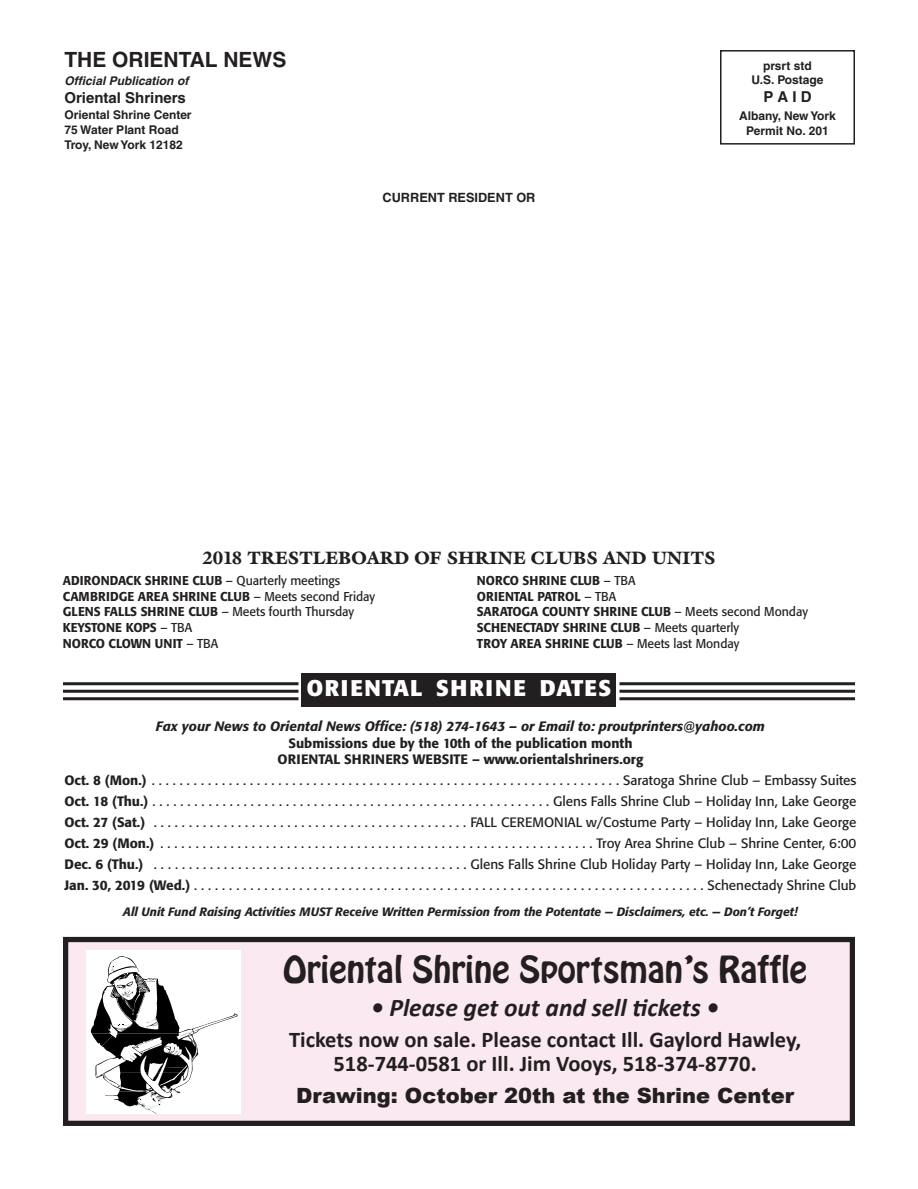
<style>
.page{position:relative;width:918px;height:1189px;background:#fff}
.page>*{position:absolute;margin:0;border:0;box-sizing:border-box;transform-origin:0 0}
.t1{font:33px "Hobo";color:#231f20}
.t2{font:italic 700 25.5px "Calibri";color:#231f20}
.t3{font:700 22.5px/24px "Calibri";color:#231f20;text-align:center}
.t4{font:700 22.5px "Formata";letter-spacing:.07em;color:#fff}
.t5{font:900 21px "Arial";color:#231f20}
.t6{font:700 21px "Helvetica";color:#231f20}
.t7{font:900 18px "Galliard";color:#231f20}
.t8{font:700 15px "Helvetica";color:#231f20}
.t9{font:13.5px/21px "Formata";color:#231f20;text-align:justify}
.t10{font:500 13.5px/16.5px "Formata";color:#231f20;text-align:center}
.t11{font:italic 500 13.5px "Formata";color:#231f20}
.t12{font:500 12.75px/15.8px "Formata";color:#231f20;scale:.96 1}
.t13{font:700 12.75px "Helvetica";color:#231f20}
.t14{font:italic 500 12px "Formata";color:#231f20}
.t15{font:700 12px/15px "Helvetica";color:#231f20;text-align:center}
.t16{font:italic 700 12px "Helvetica";color:#231f20}
.s1{font-weight:400}
.s2{font-weight:500}
</style>
<div class="page">
<div style="left:720px;top:50px;width:135px;height:95px;border:2px solid #231f20"></div>
<div style="left:302px;top:673px;width:314px;height:33px;background:#231f20"></div>
<hr style="left:63px;top:682px;width:235px;height:3px;background:#231f20">
<hr style="left:63px;top:689px;width:235px;height:3px;background:#231f20">
<hr style="left:63px;top:697px;width:235px;height:3px;background:#231f20">
<hr style="left:620px;top:682px;width:235px;height:3px;background:#231f20">
<hr style="left:620px;top:689px;width:235px;height:3px;background:#231f20">
<hr style="left:620px;top:697px;width:235px;height:3px;background:#231f20">
<div style="left:66px;top:939px;width:786px;height:184px;background:#fae9f1"></div>
<div style="left:63px;top:937px;width:792px;height:189px;border:5px solid #231f20"></div>
<div style="left:86px;top:950px;width:155px;height:163px;background:#fff"></div>
<svg style="left:91px;top:956px;width:147px;height:157px"></svg>
<h3 class="t6" style="left:64px;top:52px;width:223px">THE ORIENTAL NEWS</h3>
<p class="t16" style="left:64px;top:76px;width:125px">Official Publication of</p>
<p class="t8" style="left:64px;top:92px;width:123px">Oriental Shriners</p>
<p class="t15" style="left:64px;top:109px;width:129px;text-align:left">Oriental Shrine Center<br>75 Water Plant Road<br>Troy, New York 12182</p>
<p class="t13" style="left:383px;top:193px;width:154px">CURRENT RESIDENT OR</p>
<p class="t15" style="left:752px;top:59px;width:73px;line-height:14.4px">prsrt std<br>U.S. Postage</p>
<p class="t8" style="left:763px;top:91px;width:50px">PAID</p>
<p class="t15" style="left:739px;top:109px;width:98px">Albany, New York<br>Permit No. 201</p>
<h3 class="t7" style="left:202px;top:551px;width:515px">2018 TRESTLEBOARD OF SHRINE CLUBS AND UNITS</h3>
<p class="t12" style="left:63px;top:573px;width:327px">ADIRONDACK SHRINE CLUB <span class="s1">– Quarterly meetings </span>CAMBRIDGE AREA SHRINE CLUB <span class="s1">– Meets second Friday </span>GLENS FALLS SHRINE CLUB <span class="s1">– Meets fourth Thursday </span>KEYSTONE KOPS <span class="s1">– TBA<br></span>NORCO CLOWN UNIT <span class="s1">– TBA</span></p>
<p class="t12" style="left:477px;top:573px;width:346px">NORCO SHRINE CLUB <span class="s1">– TBA<br></span>ORIENTAL PATROL <span class="s1">– TBA<br></span>SARATOGA COUNTY SHRINE CLUB <span class="s1">– Meets second Monday </span>SCHENECTADY SHRINE CLUB <span class="s1">– Meets quarterly<br></span>TROY AREA SHRINE CLUB <span class="s1">– Meets last Monday</span></p>
<h3 class="t4" style="left:307px;top:678px;width:306px">ORIENTAL SHRINE DATES</h3>
<p class="t11" style="left:156px;top:720px;width:611px">Fax your News to Oriental News Office: (518) 274-1643 – or Email to: proutprinters@yahoo.com</p>
<p class="t10" style="left:278px;top:735px;width:367px">Submissions due by the 10th of the publication month<br>ORIENTAL SHRINERS WEBSITE – www.orientalshriners.org</p>
<p class="t9" style="left:64px;top:771px;width:794px"><span class="s2">Oct. 8 (Mon.)</span> . . . . . . . . . . . . . . . . . . . . . . . . . . . . . . . . . . . . . . . . . . . . . . . . . . . . . . . . . . . . . . . . . . . Saratoga Shrine Club – Embassy Suites <span class="s2">Oct. 18 (Thu.)</span> . . . . . . . . . . . . . . . . . . . . . . . . . . . . . . . . . . . . . . . . . . . . . . . . . . . . . . . . . Glens Falls Shrine Club – Holiday Inn, Lake George <span class="s2">Oct. 27 (Sat.)</span> . . . . . . . . . . . . . . . . . . . . . . . . . . . . . . . . . . . . . . . . . . . . . FALL CEREMONIAL w/Costume Party – Holiday Inn, Lake George <span class="s2">Oct. 29 (Mon.)</span> . . . . . . . . . . . . . . . . . . . . . . . . . . . . . . . . . . . . . . . . . . . . . . . . . . . . . . . . . . . . . . Troy Area Shrine Club – Shrine Center, 6:00<br><span class="s2">Dec. 6 (Thu.)</span> . . . . . . . . . . . . . . . . . . . . . . . . . . . . . . . . . . . . . . . . . . . . . Glens Falls Shrine Club Holiday Party – Holiday Inn, Lake George <span class="s2">Jan. 30, 2019 (Wed.)</span> . . . . . . . . . . . . . . . . . . . . . . . . . . . . . . . . . . . . . . . . . . . . . . . . . . . . . . . . . . . . . . . . . . . . . . . . . Schenectady Shrine Club</p>
<p class="t14" style="left:123px;top:906px;width:676px">All Unit Fund Raising Activities MUST Receive Written Permission from the Potentate — Disclaimers, etc. — Don’t Forget!</p>
<h1 class="t1" style="left:283px;top:955px;width:525px">Oriental Shrine Sportsman’s Raffle</h1>
<h2 class="t2" style="left:371px;top:991px;width:350px">• Please get out and sell tickets •</h2>
<h3 class="t3" style="left:289px;top:1027px;width:514px">Tickets now on sale. Please contact Ill. Gaylord Hawley,<br>518-744-0581 or Ill. Jim Vooys, 518-374-8770.</h3>
<h3 class="t5" style="left:296px;top:1079px;width:500px">drawing: October 20th at the shrine Center</h3>
</div>
